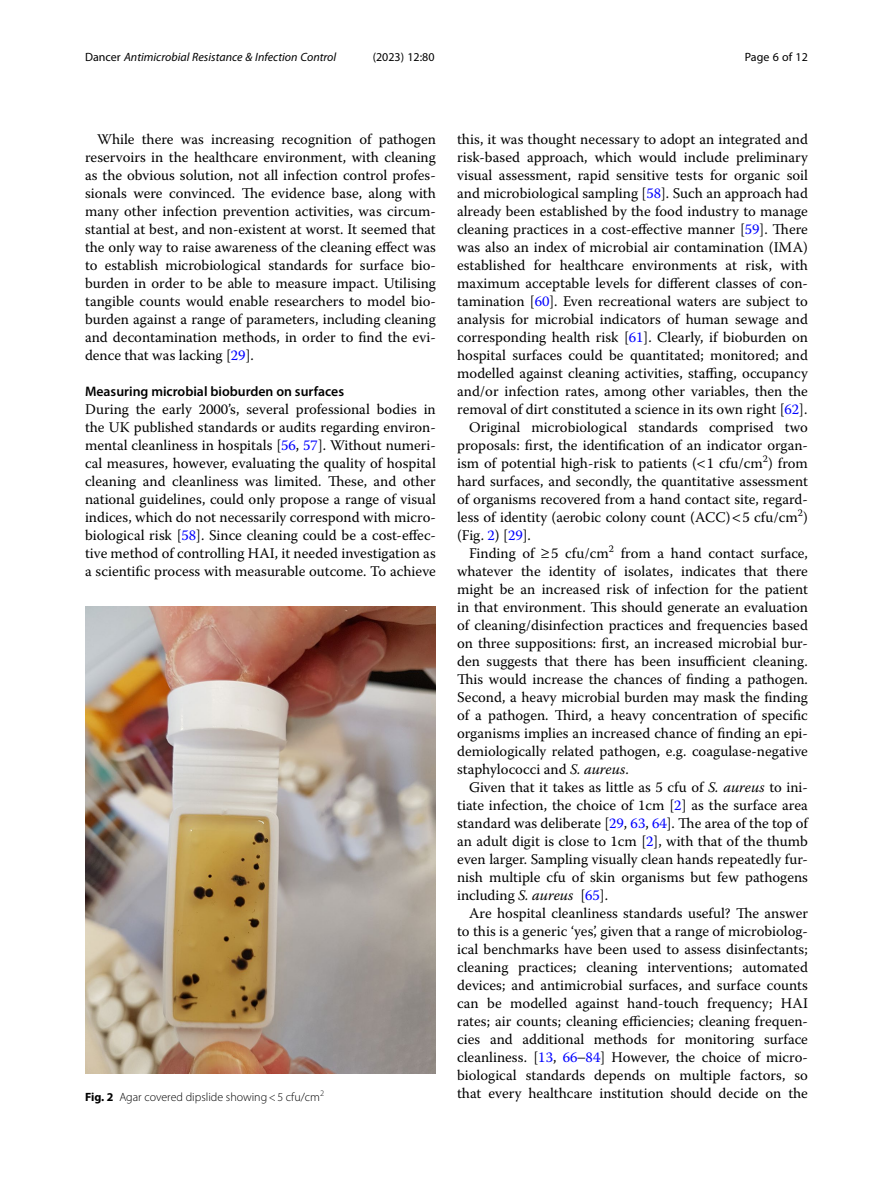
<style>
.page{position:relative;width:893px;height:1191px;background:#fff}
.page>*{position:absolute;margin:0;border:0;box-sizing:border-box;transform-origin:0 0}
.Body_Text_Indent{font:14.7px/18px "Warnock Pro";color:#000;text-align:justify}
.Body_Text{font:14.7px/18px "Warnock Pro";color:#000;text-align:justify}
.Head_2{font:600 13.8px "Myriad Pro";color:#000}
.t1{font:italic 12px "Myriad Pro";color:#000}
.Figure_Caption{font:300 12px "Myriad Pro";color:#000}
.t2{font:12px "Myriad Pro";color:#000}
.Figure_Caption-2{font:300 8.4px "Myriad Pro";color:#000}
.s1{font-style:normal}
.s2{color:#00f}
.s3{font-style:italic}
.s4{font-weight:700}
</style>
<div class="page">
<img style="left:85px;top:606px;width:351px;height:468px">
<p class="t1" style="left:85px;top:50px;width:253px"><span class="s1">Dancer</span> Antimicrobial Resistance &amp; Infection Control</p>
<p class="t2" style="left:373px;top:50px;width:63px">(2023) 12:80</p>
<p class="t2" style="left:745px;top:50px;width:65px">Page 6 of 12</p>
<p class="Body_Text_Indent" style="left:85px;top:130px;width:352px;text-indent:12px">While there was increasing recognition of pathogen reservoirs in the healthcare environment, with cleaning as the obvious solution, not all infection control profes&shy;sionals were convinced. The evidence base, along with many other infection prevention activities, was circum&shy;stantial at best, and non-existent at worst. It seemed that the only way to raise awareness of the cleaning effect was to establish microbiological standards for surface bio&shy;burden in order to be able to measure impact. Utilising tangible counts would enable researchers to model bio&shy;burden against a range of parameters, including cleaning and decontamination methods, in order to find the evi&shy;dence that was lacking [<span class="s2">29</span>].</p>
<p class="Head_2" style="left:85px;top:383px;width:261px">Measuring microbial bioburden on surfaces</p>
<p class="Body_Text" style="left:85px;top:400px;width:352px">During the early 2000’s, several professional bodies in the UK published standards or audits regarding environ&shy;mental cleanliness in hospitals [<span class="s2">56</span>, <span class="s2">57</span>]. Without numeri&shy;cal measures, however, evaluating the quality of hospital cleaning and cleanliness was limited. These, and other national guidelines, could only propose a range of visual indices, which do not necessarily correspond with micro&shy;biological risk [<span class="s2">58</span>]. Since cleaning could be a cost-effec&shy;tive method of controlling HAI, it needed investigation as a scientific process with measurable outcome. To achieve</p>
<p class="Body_Text" style="left:457px;top:130px;width:352px">this, it was thought necessary to adopt an integrated and risk-based approach, which would include preliminary visual assessment, rapid sensitive tests for organic soil and microbiological sampling [<span class="s2">58</span>]. Such an approach had already been established by the food industry to manage cleaning practices in a cost-effective manner [<span class="s2">59</span>]. There was also an index of microbial air contamination (IMA) established for healthcare environments at risk, with maximum acceptable levels for different classes of con&shy;tamination [<span class="s2">60</span>]. Even recreational waters are subject to analysis for microbial indicators of human sewage and corresponding health risk [<span class="s2">61</span>]. Clearly, if bioburden on hospital surfaces could be quantitated; monitored; and modelled against cleaning activities, staffing, occupancy and/or infection rates, among other variables, then the removal of dirt constituted a science in its own right [<span class="s2">62</span>].</p>
<p class="Body_Text_Indent" style="left:457px;top:418px;width:352px;text-indent:12px">Original microbiological standards comprised two proposals: first, the identification of an indicator organ&shy;ism of potential high-risk to patients ( 1 cfu/cm<sup>2</sup>) from hard surfaces, and secondly, the quantitative assessment of organisms recovered from a hand contact site, regard&shy;less of identity (aerobic colony count (ACC) 5 cfu/cm<sup>2</sup>) (Fig. <span class="s2">2</span>) [<span class="s2">29</span>].</p>
<p class="Body_Text_Indent" style="left:457px;top:544px;width:352px;text-indent:12px">Finding of ≥5 cfu/cm<sup>2</sup> from a hand contact surface, whatever the identity of isolates, indicates that there might be an increased risk of infection for the patient in that environment. This should generate an evaluation of cleaning/disinfection practices and frequencies based on three suppositions: first, an increased microbial bur&shy;den suggests that there has been insufficient cleaning.<br>This would increase the chances of finding a pathogen.<br>Second, a heavy microbial burden may mask the finding of a pathogen. Third, a heavy concentration of specific organisms implies an increased chance of finding an epi&shy;demiologically related pathogen, e.g. coagulase-negative staphylococci and <span class="s3">S. aureus</span>.</p>
<p class="Body_Text_Indent" style="left:457px;top:778px;width:352px;text-indent:12px">Given that it takes as little as 5 cfu of <span class="s3">S. aureus</span> to ini&shy;tiate infection, the choice of 1cm [<span class="s2">2</span>] as the surface area standard was deliberate [<span class="s2">29</span>, <span class="s2">63</span>, <span class="s2">64</span>]. The area of the top of an adult digit is close to 1cm [<span class="s2">2</span>], with that of the thumb even larger. Sampling visually clean hands repeatedly fur&shy;nish multiple cfu of skin organisms but few pathogens including <span class="s3">S. aureus</span> [<span class="s2">65</span>].</p>
<p class="Body_Text_Indent" style="left:457px;top:904px;width:352px;text-indent:12px">Are hospital cleanliness standards useful? The answer to this is a generic ‘yes’, given that a range of microbiolog&shy;ical benchmarks have been used to assess disinfectants; cleaning practices; cleaning interventions; automated devices; and antimicrobial surfaces, and surface counts can be modelled against hand-touch frequency; HAI rates; air counts; cleaning efficiencies; cleaning frequen&shy;cies and additional methods for monitoring surface cleanliness. [<span class="s2">13</span>, <span class="s2">66</span>−<span class="s2">84</span>] However, the choice of micro&shy;biological standards depends on multiple factors, so</p>
<p class="Figure_Caption" style="left:85px;top:1090px;width:237px"><span class="s4">Fig. 2</span> Agar covered dipslide showing&lt;5 cfu/cm</p>
<p class="Body_Text_Indent" style="left:457px;top:1084px;width:352px">that every healthcare institution should decide on the</p>
<p class="Figure_Caption-2" style="left:320px;top:1088px;width:6px">2</p>
</div>
